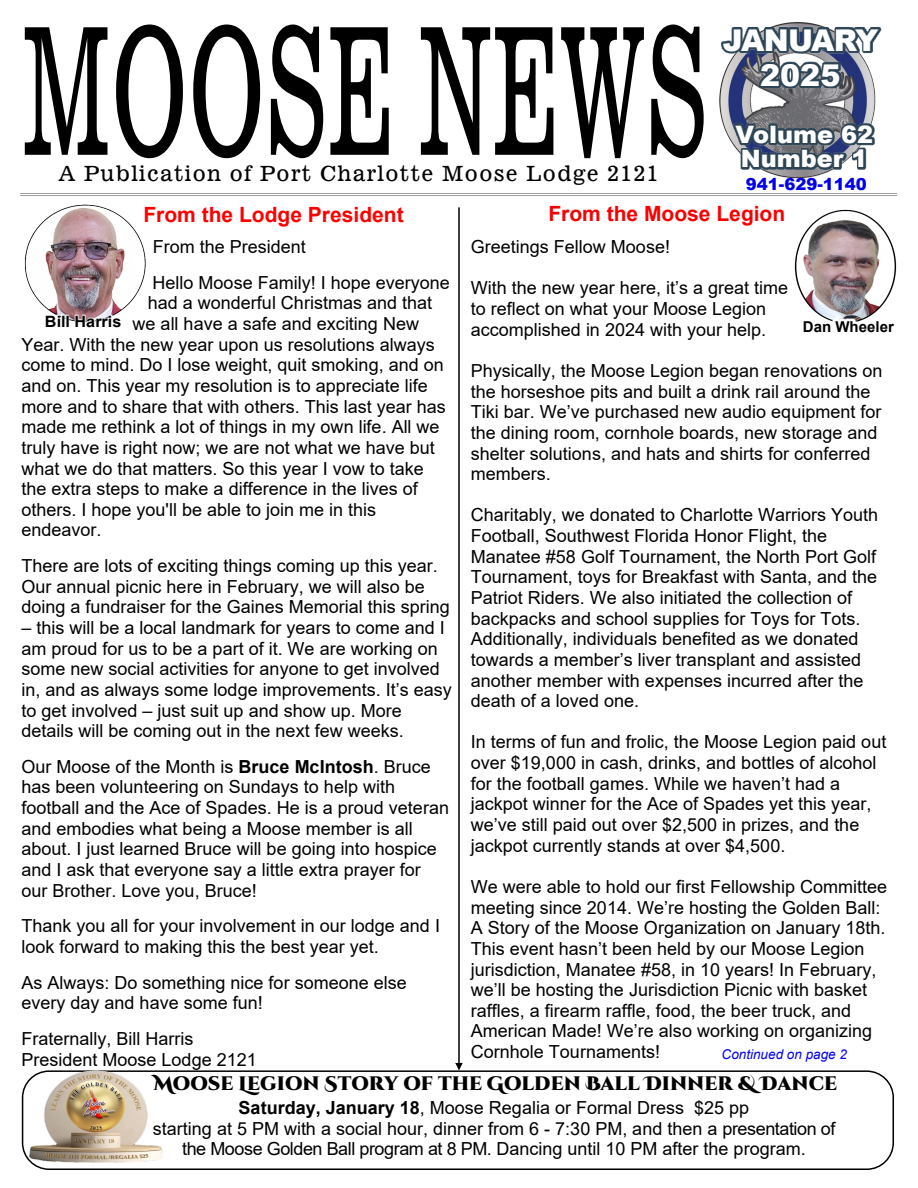
<style>
.page{position:relative;width:918px;height:1188px;background:#fff}
.page>*{position:absolute;margin:0;border:0;box-sizing:border-box;transform-origin:0 0}
.t1{font:177px "News 701 BT Roman A";color:#000;scale:.49 1}
.t2{font:900 30px/34.3px "Arial";letter-spacing:-.025em;color:#fff;text-align:center}
.t3{font:900 24px/24px "Arial";color:#fff}
.t4{font:21px "News 701 BT Roman A";letter-spacing:.065em;color:#000}
.t5{font:700 21px "Arial";color:#f00}
.t6{font:700 21px "Arial";color:#fa0000}
.t7{font:900 19.5px "Cinzel Decorative";color:#000}
.t8{font:18px/20.7px "Arial";color:#000}
.t9{font:900 16.5px "Arial";color:#0000ef}
.t10{font:700 15.6px "Arial";color:#000;scale:1.04 1}
.t11{font:700 15px "Arial";color:#000}
.t12{font:italic 13.5px "Arial";color:#00f}
.s1{font-weight:700}
</style>
<div class="page">
<img style="left:719px;top:101px;width:157px;height:78px">
<img style="left:719px;top:22px;width:163px;height:79px">
<img style="left:719px;top:114px;width:157px;height:63px">
<hr style="left:20px;top:195px;width:877px;height:1px;background:#000">
<hr style="left:20px;top:194px;width:877px;height:1px;background:#000">
<hr style="left:458px;top:207px;width:2px;height:856px;background:#000">
<svg style="left:455px;top:1063px;width:8px;height:7px"></svg>
<img style="left:24px;top:204px;width:122px;height:106px">
<img style="left:48px;top:310px;width:74px;height:13px">
<div style="left:22px;top:1070px;width:872px;height:100px;border:2px solid #000;border-radius:26px"></div>
<img style="left:30px;top:1071px;width:132px;height:92px">
<img style="left:794px;top:209px;width:103px;height:105px">
<img style="left:818px;top:314px;width:55px;height:8px">
<h1 class="t1" style="left:22px;top:20px;width:1400px">MOOSE NEWS</h1>
<p class="t4" style="left:58px;top:165px;width:602px">A Publication of Port Charlotte Moose Lodge 2121</p>
<h2 class="t2" style="left:723px;top:26px;width:157px">JANUARY<br>2025</h2>
<h3 class="t3" style="left:736px;top:125px;width:139px">Volume 62<br>Number 1</h3>
<p class="t9" style="left:746px;top:178px;width:122px">941-629-1140</p>
<p class="t6" style="left:548px;top:206px;width:238px">From the Moose Legion</p>
<p class="t5" style="left:144px;top:207px;width:262px">From the Lodge President</p>
<p class="t8" style="left:153px;top:231px;width:299px;line-height:35.7px">From the President<br>Hello Moose Family! I hope everyone</p>
<p class="t8" style="left:148px;top:294px;width:286px">had a wonderful Christmas and that</p>
<p class="t8" style="left:133px;top:315px;width:288px">we all have a safe and exciting New</p>
<p class="t8" style="left:21px;top:336px;width:415px">Year. With the new year upon us resolutions always</p>
<p class="t8" style="left:21px;top:356px;width:424px">come to mind. Do I lose weight, quit smoking, and on</p>
<p class="t8" style="left:21px;top:377px;width:408px">and on. This year my resolution is to appreciate life</p>
<p class="t8" style="left:21px;top:398px;width:426px">more and to share that with others. This last year has</p>
<p class="t8" style="left:21px;top:418px;width:420px">made me rethink a lot of things in my own life. All we</p>
<p class="t8" style="left:21px;top:439px;width:415px">truly have is right now; we are not what we have but</p>
<p class="t8" style="left:21px;top:460px;width:404px">what we do that matters. So this year I vow to take</p>
<p class="t8" style="left:21px;top:480px;width:398px">the extra steps to make a difference in the lives of</p>
<p class="t8" style="left:21px;top:501px;width:356px">others. I hope you'll be able to join me in this</p>
<p class="t8" style="left:21px;top:521px;width:82px">endeavor.</p>
<p class="t8" style="left:21px;top:557px;width:430px">There are lots of exciting things coming up this year.<br>Our annual picnic here in February, we will also be doing a fundraiser for the Gaines Memorial this spring</p>
<p class="t8" style="left:21px;top:619px;width:432px">– this will be a local landmark for years to come and I am proud for us to be a part of it. We are working on some new social activities for anyone to get involved in, and as always some lodge improvements. It’s easy to get involved – just suit up and show up. More details will be coming out in the next few weeks.</p>
<p class="t8" style="left:21px;top:758px;width:429px">Our Moose of the Month is <span class="s1">Bruce McIntosh</span>. Bruce has been volunteering on Sundays to help with football and the Ace of Spades. He is a proud veteran and embodies what being a Moose member is all about. I just learned Bruce will be going into hospice and I ask that everyone say a little extra prayer for our Brother. Love you, Bruce!</p>
<p class="t8" style="left:21px;top:917px;width:420px">Thank you all for your involvement in our lodge and I look forward to making this the best year yet.</p>
<p class="t8" style="left:21px;top:974px;width:387px">As Always: Do something nice for someone else every day and have some fun!</p>
<p class="t8" style="left:21px;top:1030px;width:237px">Fraternally, Bill Harris<br>President Moose Lodge 2121</p>
<p class="t10" style="left:45px;top:315px;width:75px">Bill Harris</p>
<p class="t8" style="left:471px;top:238px;width:201px">Greetings Fellow Moose!</p>
<p class="t8" style="left:471px;top:279px;width:319px">With the new year here, it’s a great time to reflect on what your Moose Legion accomplished in 2024 with your help.</p>
<p class="t8" style="left:471px;top:362px;width:413px">Physically, the Moose Legion began renovations on the horseshoe pits and built a drink rail around the Tiki bar. We’ve purchased new audio equipment for the dining room, cornhole boards, new storage and shelter solutions, and hats and shirts for conferred members.</p>
<p class="t8" style="left:471px;top:506px;width:409px">Charitably, we donated to Charlotte Warriors Youth Football, Southwest Florida Honor Flight, the Manatee #58 Golf Tournament, the North Port Golf Tournament, toys for Breakfast with Santa, and the Patriot Riders. We also initiated the collection of backpacks and school supplies for Toys for Tots.<br>Additionally, individuals benefited as we donated towards a member’s liver transplant and assisted another member with expenses incurred after the death of a loved one.</p>
<p class="t8" style="left:471px;top:733px;width:417px">In terms of fun and frolic, the Moose Legion paid out over $19,000 in cash, drinks, and bottles of alcohol for the football games. While we haven’t had a jackpot winner for the Ace of Spades yet this year, we’ve still paid out over $2,500 in prizes, and the jackpot currently stands at over $4,500.</p>
<p class="t8" style="left:471px;top:878px;width:418px">We were able to hold our first Fellowship Committee meeting since 2014. We’re hosting the Golden Ball:<br>A Story of the Moose Organization on January 18th.<br>This event hasn’t been held by our Moose Legion jurisdiction, Manatee #58, in 10 years! In February, we’ll be hosting the Jurisdiction Picnic with basket raffles, a firearm raffle, food, the beer truck, and American Made! We’re also working on organizing Cornhole Tournaments!</p>
<p class="t11" style="left:803px;top:322px;width:92px">Dan Wheeler</p>
<p class="t12" style="left:722px;top:1050px;width:127px">Continued on page 2</p>
<p class="t7" style="left:154px;top:1074px;width:685px">MOOSE LEGION STORY OF THE GOLDEN BALL DINNER &amp; DANCE</p>
<p class="t8" style="left:153px;top:1099px;width:684px;text-align:center"><span class="s1">Saturday, January 18</span>, Moose Regalia or Formal Dress $25 pp<br>starting at 5 PM with a social hour, dinner from 6 - 7:30 PM, and then a presentation of the Moose Golden Ball program at 8 PM. Dancing until 10 PM after the program.</p>
</div>
